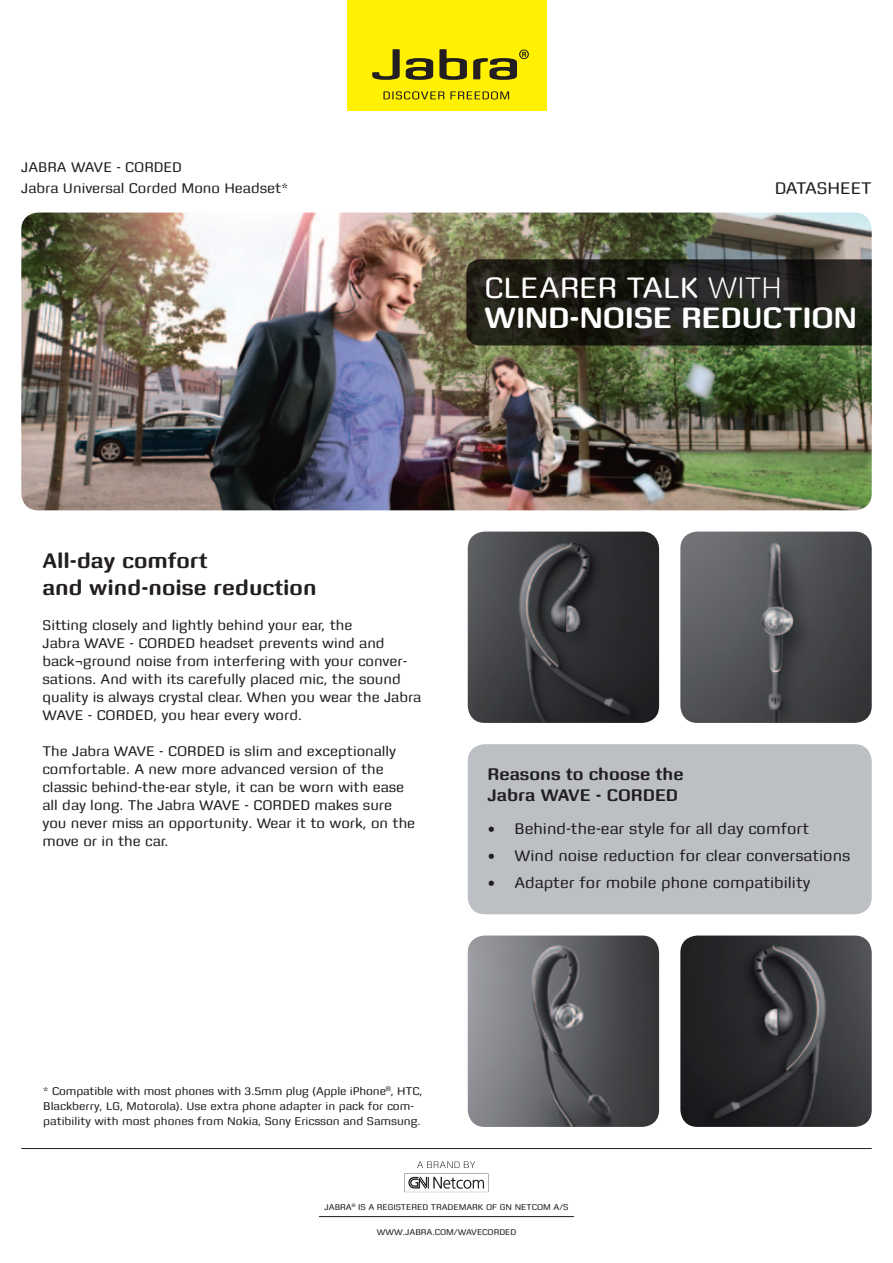
<style>
.page{position:relative;width:893px;height:1263px;background:#fff}
.page>*{position:absolute;margin:0;border:0;box-sizing:border-box;transform-origin:0 0}
.t1{font:700 31.5px/30px "Zetta Round";letter-spacing:-.01em;color:#fff}
.t2{font:700 22.5px "Zetta Round";color:#231f20}
.t3{font:700 18px/21.6px "Zetta Round";color:#231f20}
.Type_of_sheet{font:18px "Zetta Round";color:#231f20}
.t4{font:16.5px "Zetta Round";color:#231f20}
.Bread{font:15px/18px "Zetta Round";color:#231f20}
.Product_description{font:15px "Zetta Round";color:#231f20}
.Bread-2{font:12px/15px "Zetta Round";color:#231f20}
.t5{font:9px "Zetta Round";color:#231f20}
.s1{font-weight:400}
.s2{font-weight:300}
</style>
<div class="page">
<img style="left:21px;top:213px;width:851px;height:297px">
<div style="left:468px;top:744px;width:404px;height:170px;background:#bcc0c5;border-radius:17px"></div>
<div style="left:347px;top:0;width:199px;height:110px;background:#fff101"></div>
<svg style="left:372px;top:49px;width:28px;height:31px"></svg>
<svg style="left:406px;top:58px;width:27px;height:22px"></svg>
<svg style="left:439px;top:49px;width:28px;height:31px"></svg>
<svg style="left:383px;top:91px;width:61px;height:9px"></svg>
<svg style="left:450px;top:91px;width:59px;height:9px"></svg>
<svg style="left:473px;top:50px;width:56px;height:30px"></svg>
<hr style="left:22px;top:1148px;width:849px;height:1px;background:#231f20">
<hr style="left:319px;top:1216px;width:255px;height:1px;background:#231f20">
<svg style="left:404px;top:1161px;width:85px;height:31px"></svg>
<img style="left:468px;top:935px;width:191px;height:192px">
<img style="left:680px;top:531px;width:192px;height:192px">
<img style="left:680px;top:935px;width:192px;height:192px">
<img style="left:468px;top:531px;width:191px;height:192px">
<svg style="left:466px;top:259px;width:406px;height:87px"></svg>
<p class="Product_description" style="left:21px;top:159px;width:162px">JABRA WAVE - CORDED</p>
<p class="Product_description" style="left:21px;top:180px;width:268px">Jabra Universal Corded Mono Headset*</p>
<p class="Type_of_sheet" style="left:775px;top:178px;width:99px">DATASHEET</p>
<p class="t1" style="left:484px;top:273px;width:374px"><span class="s1">CLEARER TALK</span> <span class="s2">WITH<br></span>WIND-NOISE REDUCTION</p>
<p class="t2" style="left:43px;top:549px;width:167px">All-day comfort</p>
<p class="t2" style="left:43px;top:576px;width:276px">and wind-noise reduction</p>
<p class="Bread" style="left:43px;top:616px;width:380px">Sitting closely and lightly behind your ear, the<br>Jabra WAVE - CORDED headset prevents wind and back¬ground noise from interfering with your conver&shy;sations. And with its carefully placed mic, the sound quality is always crystal clear. When you wear the Jabra WAVE - CORDED, you hear every word.</p>
<p class="Bread" style="left:43px;top:742px;width:374px">The Jabra WAVE - CORDED is slim and exceptionally comfortable. A new more advanced version of the classic behind-the-ear style, it can be worn with ease all day long. The Jabra WAVE - CORDED makes sure you never miss an opportunity. Wear it to work, on the move or in the car.</p>
<p class="t3" style="left:487px;top:763px;width:198px">Reasons to choose the<br>Jabra WAVE - CORDED</p>
<p class="t4" style="left:487px;top:820px;width:323px">• Behind-the-ear style for all day comfort</p>
<p class="t4" style="left:487px;top:847px;width:364px">• Wind noise reduction for clear conversations</p>
<p class="t4" style="left:487px;top:874px;width:324px">• Adapter for mobile phone compatibility</p>
<p class="Bread-2" style="left:43px;top:1084px;width:381px">* Compatible with most phones with 3.5mm plug (Apple iPhone<sup>®</sup>, HTC,<br>Blackberry, LG, Motorola). Use extra phone adapter in pack for com&shy;patibility with most phones from Nokia, Sony Ericsson and Samsung.</p>
<p class="t5" style="left:324px;top:1202px;width:245px">JABRA<sup>®</sup> IS A REGISTERED TRADEMARK OF GN NETCOM A/S</p>
<p class="t5" style="left:377px;top:1227px;width:141px">WWW.JABRA.COM/WAVECORDED</p>
</div>
